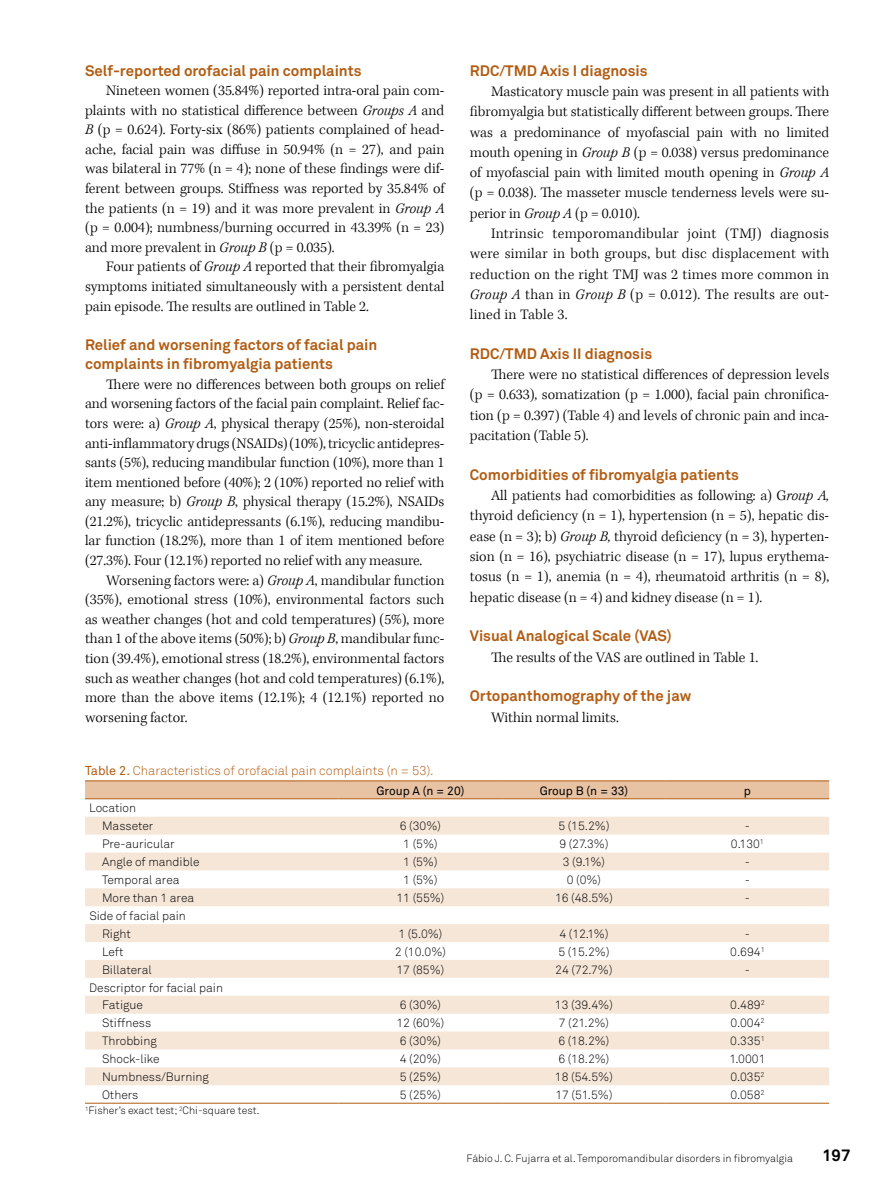
<style>
.page{position:relative;width:893px;height:1191px;background:#fff}
.page>*{position:absolute;margin:0;border:0;box-sizing:border-box;transform-origin:0 0}
.t1{font:700 16.5px "Akkurat Pro";color:#000}
.t2{font:300 15px/19.6px "Kepler Std";color:#000;text-align:justify}
.t3{font:700 15px/19.5px "Akkurat Pro";color:#b15c12}
.t4{font:12.75px "Akkurat Light Pro";color:#b15c12}
.t5{font:12px/17.9px "Akkurat Light Pro";color:#000}
.t6{font:12px "Akkurat Pro";color:#000}
.t7{font:10.5px "Akkurat Light Pro";color:#000}
.s1{font-style:italic}
.s2{font-family:"Akkurat Pro"}
</style>
<div class="page">
<div style="left:85px;top:781px;width:744px;height:17px;background:#e7c2a3"></div>
<svg style="left:85px;top:799px;width:744px;height:287px"></svg>
<svg style="left:85px;top:816px;width:744px;height:269px;fill:#f5e6d8"></svg>
<hr style="left:85px;top:780px;width:254px;height:1px;background:#b15c12">
<hr style="left:339px;top:780px;width:163px;height:1px;background:#b15c12">
<hr style="left:502px;top:780px;width:164px;height:1px;background:#b15c12">
<hr style="left:666px;top:780px;width:163px;height:1px;background:#b15c12">
<hr style="left:85px;top:798px;width:254px;height:1px;background:#b15c12">
<hr style="left:339px;top:798px;width:163px;height:1px;background:#b15c12">
<hr style="left:502px;top:798px;width:164px;height:1px;background:#b15c12">
<hr style="left:666px;top:798px;width:163px;height:1px;background:#b15c12">
<hr style="left:85px;top:1102px;width:254px;height:1px;background:#b15c12">
<hr style="left:339px;top:1102px;width:163px;height:1px;background:#b15c12">
<hr style="left:502px;top:1102px;width:164px;height:1px;background:#b15c12">
<hr style="left:666px;top:1102px;width:163px;height:1px;background:#b15c12">
<p class="t3" style="left:85px;top:61px;width:278px">Self-reported orofacial pain complaints</p>
<p class="t2" style="left:85px;top:81px;width:361px;text-indent:21px">Nineteen women (35.84%) reported intra-oral pain com&shy;plaints with no statistical difference between <span class="s1">Groups A</span> and <span class="s1">B</span> (p = 0.624). Forty-six (86%) patients complained of head&shy;ache, facial pain was diffuse in 50.94% (n = 27), and pain was bilateral in 77% (n = 4); none of these findings were dif&shy;ferent between groups. Stiffness was reported by 35.84% of the patients (n = 19) and it was more prevalent in <span class="s1">Group A </span>(p = 0.004); numbness/burning occurred in 43.39% (n = 23) and more prevalent in <span class="s1">Group B</span> (p = 0.035).</p>
<p class="t2" style="left:85px;top:257px;width:361px;text-indent:21px">Four patients of <span class="s1">Group A</span> reported that their fibromyalgia symptoms initiated simultaneously with a persistent dental pain episode. The results are outlined in Table 2.</p>
<p class="t3" style="left:85px;top:335px;width:294px">Relief and worsening factors of facial pain complaints in fibromyalgia patients</p>
<p class="t2" style="left:85px;top:375px;width:361px;text-indent:21px">There were no differences between both groups on relief and worsening factors of the facial pain complaint. Relief fac&shy;tors were: a) <span class="s1">Group A</span>, physical therapy (25%), non-steroidal anti-inflammatory drugs (NSAIDs) (10%), tricyclic antidepres&shy;sants (5%), reducing mandibular function (10%), more than 1 item mentioned before (40%); 2 (10%) reported no relief with any measure; b) <span class="s1">Group B</span>, physical therapy (15.2%), NSAIDs (21.2%), tricyclic antidepressants (6.1%), reducing mandibu&shy;lar function (18.2%), more than 1 of item mentioned before (27.3%). Four (12.1%) reported no relief with any measure.</p>
<p class="t2" style="left:85px;top:571px;width:361px;text-indent:21px">Worsening factors were: a) <span class="s1">Group A</span>, mandibular function (35%), emotional stress (10%), environmental factors such as weather changes (hot and cold temperatures) (5%), more than 1 of the above items (50%); b) <span class="s1">Group B</span>, mandibular func&shy;tion (39.4%), emotional stress (18.2%), environmental factors such as weather changes (hot and cold temperatures) (6.1%), more than the above items (12.1%); 4 (12.1%) reported no worsening factor.</p>
<p class="t3" style="left:470px;top:61px;width:179px">RDC/TMD Axis I diagnosis</p>
<p class="t2" style="left:470px;top:82px;width:361px;line-height:20.2px;text-indent:21px">Masticatory muscle pain was present in all patients with fibromyalgia but statistically different between groups. There was a predominance of myofascial pain with no limited mouth opening in <span class="s1">Group B</span> (p = 0.038) versus predominance of myofascial pain with limited mouth opening in <span class="s1">Group A </span>(p = 0.038). The masseter muscle tenderness levels were su&shy;perior in <span class="s1">Group A</span> (p = 0.010).</p>
<p class="t2" style="left:470px;top:224px;width:361px;line-height:20.2px;text-indent:21px">Intrinsic temporomandibular joint (TMJ) diagnosis were similar in both groups, but disc displacement with reduction on the right TMJ was 2 times more common in <span class="s1">Group A</span> than in <span class="s1">Group B</span> (p = 0.012). The results are out&shy;lined in Table 3.</p>
<p class="t3" style="left:470px;top:344px;width:184px">RDC/TMD Axis II diagnosis</p>
<p class="t2" style="left:470px;top:365px;width:361px;line-height:20.2px;text-indent:21px">There were no statistical differences of depression levels (p = 0.633), somatization (p = 1.000), facial pain chronifica&shy;tion (p = 0.397) (Table 4) and levels of chronic pain and inca&shy;pacitation (Table 5).</p>
<p class="t3" style="left:470px;top:465px;width:271px">Comorbidities of fibromyalgia patients</p>
<p class="t2" style="left:470px;top:486px;width:361px;line-height:20.2px;text-indent:21px">All patients had comorbidities as following: a) G<span class="s1">roup A, </span>thyroid deficiency (n = 1), hypertension (n = 5), hepatic dis&shy;ease (n = 3); b) <span class="s1">Group B,</span> thyroid deficiency (n = 3), hyperten&shy;sion (n = 16), psychiatric disease (n = 17), lupus erythema&shy;tosus (n = 1), anemia (n = 4), rheumatoid arthritis (n = 8), hepatic disease (n = 4) and kidney disease (n = 1).</p>
<p class="t3" style="left:470px;top:626px;width:203px">Visual Analogical Scale (VAS)</p>
<p class="t2" style="left:491px;top:648px;width:269px">The results of the VAS are outlined in Table 1.</p>
<p class="t3" style="left:470px;top:686px;width:223px">Ortopanthomography of the jaw</p>
<p class="t2" style="left:491px;top:708px;width:129px">Within normal limits.</p>
<p class="t4" style="left:85px;top:762px;width:350px"><span class="s2">Table 2.</span> Characteristics of orofacial pain complaints (n = 53).</p>
<p class="t6" style="left:376px;top:783px;width:89px">Group A (n = 20)</p>
<p class="t6" style="left:540px;top:783px;width:90px">Group B (n = 33)</p>
<p class="t6" style="left:744px;top:783px;width:9px">p</p>
<p class="t5" style="left:102px;top:799px;width:53px;text-indent:-13px">Location<br>Masseter</p>
<p class="t5" style="left:400px;top:817px;width:43px">6 (30%)</p>
<p class="t5" style="left:558px;top:817px;width:53px">5 (15.2%)</p>
<p class="t5" style="left:745px;top:817px;width:7px">-</p>
<p class="t5" style="left:102px;top:835px;width:74px">Pre-auricular</p>
<p class="t5" style="left:403px;top:835px;width:36px">1 (5%)</p>
<p class="t5" style="left:559px;top:835px;width:51px">9 (27.3%)</p>
<p class="t5" style="left:731px;top:835px;width:34px">0.130<sup>1</sup></p>
<p class="t5" style="left:102px;top:853px;width:99px">Angle of mandible</p>
<p class="t5" style="left:403px;top:853px;width:36px">1 (5%)</p>
<p class="t5" style="left:563px;top:853px;width:44px">3 (9.1%)</p>
<p class="t5" style="left:745px;top:853px;width:7px">-</p>
<p class="t5" style="left:102px;top:871px;width:79px">Temporal area</p>
<p class="t5" style="left:403px;top:871px;width:36px">1 (5%)</p>
<p class="t5" style="left:567px;top:871px;width:36px">0 (0%)</p>
<p class="t5" style="left:745px;top:871px;width:7px">-</p>
<p class="t5" style="left:102px;top:889px;width:94px">More than 1 area</p>
<p class="t5" style="left:396px;top:889px;width:49px">11 (55%)</p>
<p class="t5" style="left:555px;top:889px;width:59px">16 (48.5%)</p>
<p class="t5" style="left:745px;top:889px;width:7px">-</p>
<p class="t5" style="left:102px;top:907px;width:85px;text-indent:-13px">Side of facial pain<br>Right</p>
<p class="t5" style="left:398px;top:925px;width:46px">1 (5.0%)</p>
<p class="t5" style="left:559px;top:925px;width:51px">4 (12.1%)</p>
<p class="t5" style="left:745px;top:925px;width:7px">-</p>
<p class="t5" style="left:102px;top:942px;width:23px">Left</p>
<p class="t5" style="left:395px;top:942px;width:52px">2 (10.0%)</p>
<p class="t5" style="left:558px;top:942px;width:53px">5 (15.2%)</p>
<p class="t5" style="left:730px;top:942px;width:36px">0.694<sup>1</sup></p>
<p class="t5" style="left:102px;top:960px;width:51px">Billateral</p>
<p class="t5" style="left:396px;top:960px;width:49px">17 (85%)</p>
<p class="t5" style="left:555px;top:960px;width:59px">24 (72.7%)</p>
<p class="t5" style="left:102px;top:978px;width:122px;text-indent:-13px">Descriptor for facial pain<br>Fatigue</p>
<p class="t5" style="left:400px;top:996px;width:43px">6 (30%)</p>
<p class="t5" style="left:555px;top:996px;width:59px">13 (39.4%)</p>
<p class="t5" style="left:730px;top:996px;width:36px">0.489<sup>2</sup></p>
<p class="t5" style="left:102px;top:1014px;width:51px">Stiffness</p>
<p class="t5" style="left:396px;top:1014px;width:49px">12 (60%)</p>
<p class="t5" style="left:559px;top:1014px;width:52px">7 (21.2%)</p>
<p class="t5" style="left:730px;top:1014px;width:36px">0.004<sup>2</sup></p>
<p class="t5" style="left:102px;top:1032px;width:56px">Throbbing</p>
<p class="t5" style="left:400px;top:1032px;width:43px">6 (30%)</p>
<p class="t5" style="left:558px;top:1032px;width:53px">6 (18.2%)</p>
<p class="t5" style="left:730px;top:1032px;width:36px">0.335<sup>1</sup></p>
<p class="t5" style="left:102px;top:1050px;width:59px">Shock-like</p>
<p class="t5" style="left:400px;top:1050px;width:43px">4 (20%)</p>
<p class="t5" style="left:558px;top:1050px;width:53px">6 (18.2%)</p>
<p class="t5" style="left:729px;top:1050px;width:38px">1.0001</p>
<p class="t5" style="left:102px;top:1068px;width:108px">Numbness/Burning</p>
<p class="t5" style="left:400px;top:1068px;width:43px">5 (25%)</p>
<p class="t5" style="left:555px;top:1068px;width:59px">18 (54.5%)</p>
<p class="t5" style="left:730px;top:1068px;width:36px">0.035<sup>2</sup></p>
<p class="t5" style="left:102px;top:1086px;width:38px">Others</p>
<p class="t5" style="left:400px;top:1086px;width:43px">5 (25%)</p>
<p class="t5" style="left:555px;top:1086px;width:59px">17 (51.5%)</p>
<p class="t5" style="left:730px;top:1086px;width:36px">0.058<sup>2</sup></p>
<p class="t7" style="left:85px;top:1104px;width:176px"><sup>1</sup>Fisher’s exact test; <sup>2</sup>Chi-square test.</p>
<p class="t7" style="left:466px;top:1151px;width:328px">Fábio J. C. Fujarra et al. Temporomandibular disorders in fibromyalgia</p>
<p class="t1" style="left:822px;top:1145px;width:30px">197</p>
</div>
